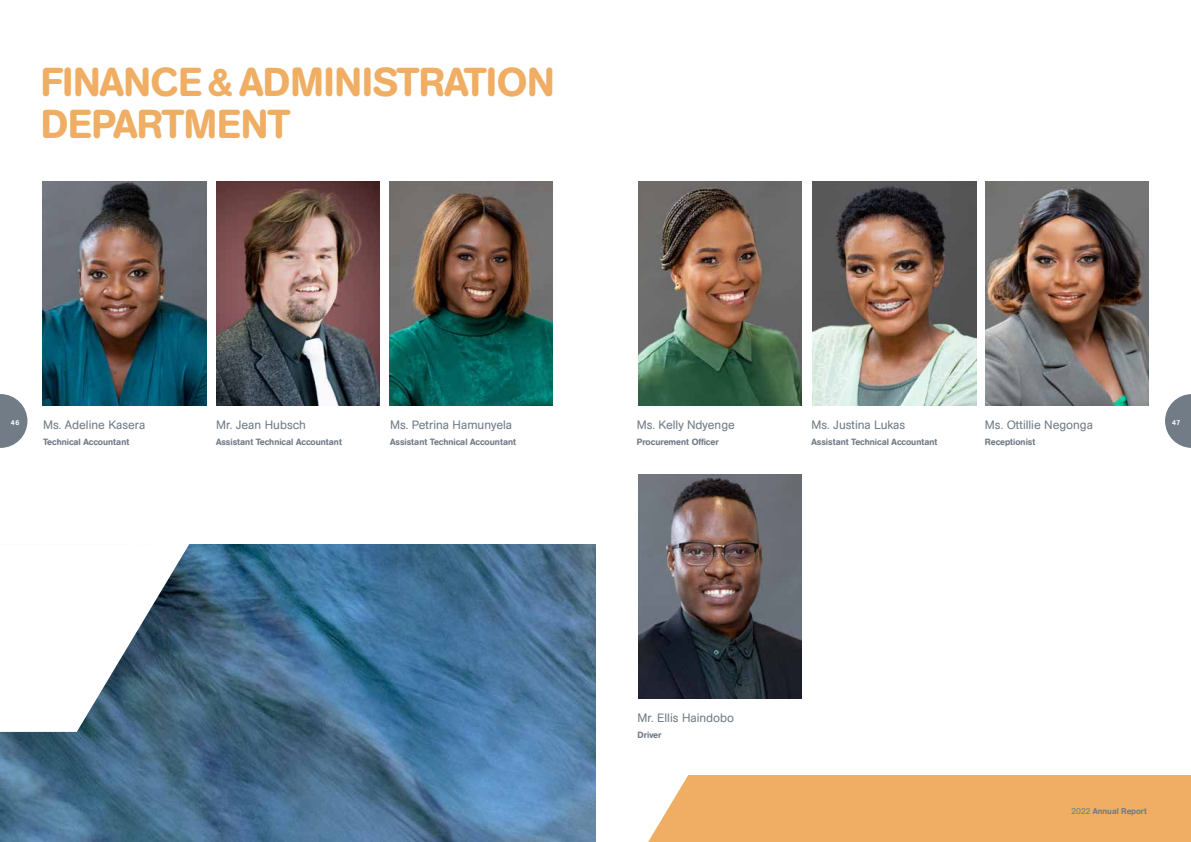
<style>
.page{position:relative;width:1191px;height:842px;background:#fff}
.page>*{position:absolute;margin:0;border:0;box-sizing:border-box;transform-origin:0 0}
.t1{font:500 40px/42px "AG Book Rounded";letter-spacing:-.005em;color:#efae63}
.t2{font:12px "AG Book Rounded";color:#717c86}
.t3{font:500 9px "AG Book Rounded";color:#717c86}
.t4{font:500 8.4px "AG Book Rounded";color:#717c86}
.t5{font:500 7px "AG Book Rounded";color:#fff}
.s1{font-weight:400}
</style>
<div class="page">
<div style="left:648px;top:775px;width:543px;height:67px;background:#efae63"></div>
<img style="left:812px;top:181px;width:164px;height:224px">
<img style="left:638px;top:181px;width:163px;height:224px">
<img style="left:985px;top:181px;width:164px;height:224px">
<img style="left:638px;top:474px;width:163px;height:224px">
<img style="left:43px;top:181px;width:163px;height:224px">
<img style="left:216px;top:181px;width:163px;height:224px">
<img style="left:389px;top:181px;width:164px;height:224px">
<img style="left:0;top:544px;width:595px;height:298px">
<svg style="left:0;top:544px;width:189px;height:188px"></svg>
<svg style="left:1165px;top:394px;width:26px;height:54px"></svg>
<svg style="left:0;top:394px;width:27px;height:54px"></svg>
<h1 class="t1" style="left:41px;top:62px;width:515px">FINANCE &amp; ADMINISTRATION<br>DEPARTMENT</h1>
<p class="t5" style="left:11px;top:418px;width:10px">46</p>
<p class="t5" style="left:1172px;top:418px;width:10px">47</p>
<h2 class="t2" style="left:985px;top:418px;width:109px">Ms. Ottillie Negonga</h2>
<p class="t3" style="left:985px;top:437px;width:52px">Receptionist</p>
<h2 class="t2" style="left:43px;top:418px;width:104px">Ms. Adeline Kasera</h2>
<p class="t3" style="left:43px;top:437px;width:88px">Technical Accountant</p>
<h2 class="t2" style="left:216px;top:418px;width:91px">Mr. Jean Hubsch</h2>
<p class="t3" style="left:216px;top:437px;width:127px">Assistant Technical Accountant</p>
<h2 class="t2" style="left:390px;top:418px;width:123px">Ms. Petrina Hamunyela</h2>
<p class="t3" style="left:390px;top:437px;width:127px">Assistant Technical Accountant</p>
<h2 class="t2" style="left:637px;top:418px;width:99px">Ms. Kelly Ndyenge</h2>
<p class="t3" style="left:637px;top:437px;width:83px">Procurement Officer</p>
<h2 class="t2" style="left:811px;top:418px;width:95px">Ms. Justina Lukas</h2>
<p class="t3" style="left:811px;top:437px;width:127px">Assistant Technical Accountant</p>
<h2 class="t2" style="left:637px;top:711px;width:98px">Mr. Ellis Haindobo</h2>
<p class="t3" style="left:637px;top:729px;width:26px">Driver</p>
<p class="t4" style="left:1071px;top:806px;width:77px"><span class="s1">2022</span> Annual Report</p>
</div>
